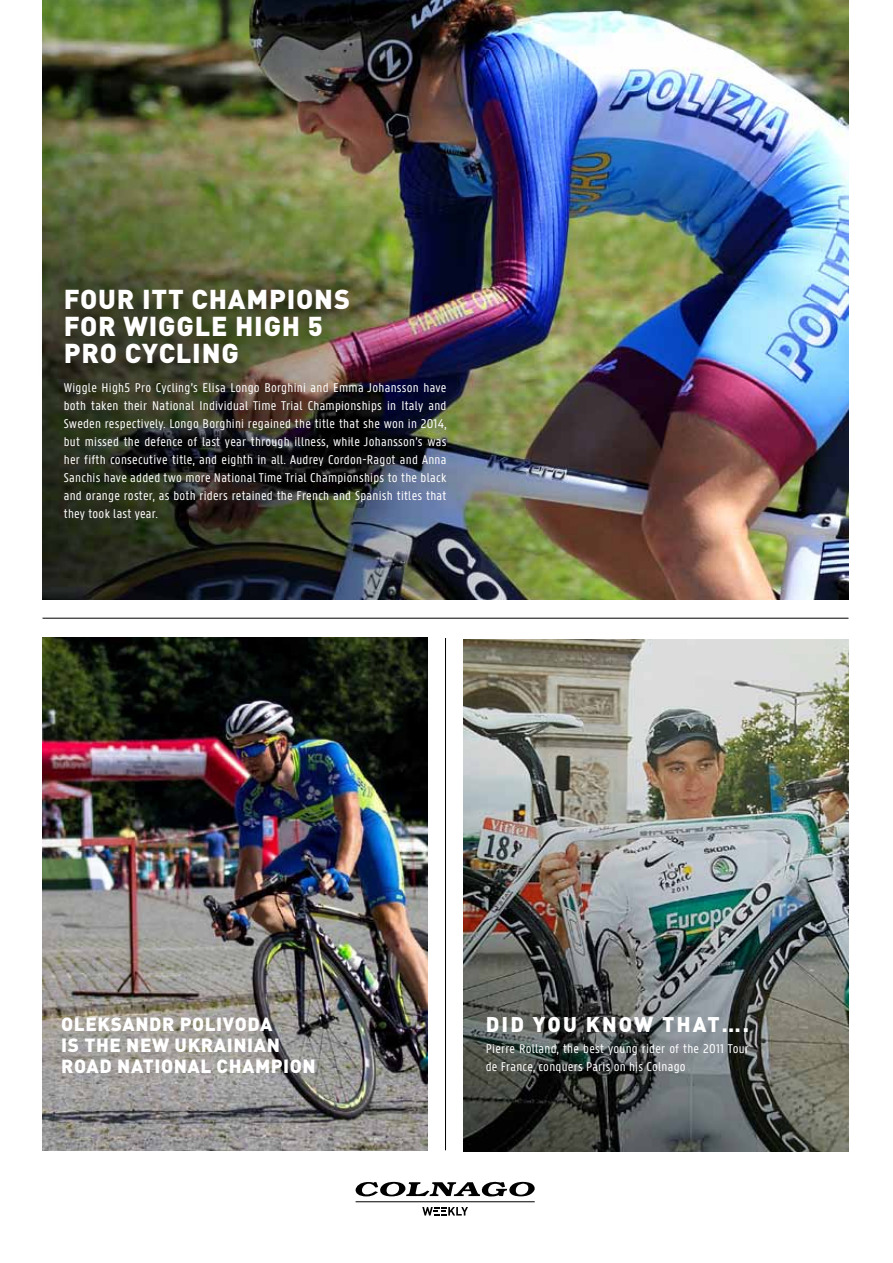
<style>
.page{position:relative;width:893px;height:1263px;background:#fff}
.page>*{position:absolute;margin:0;border:0;box-sizing:border-box;transform-origin:0 0}
.t1{font:900 27px/27px "DIN";letter-spacing:.03em;color:#fff}
.t2{font:900 21px "DIN";letter-spacing:.1em;color:#fff}
.t3{font:900 18.9px/21px "DIN";letter-spacing:.03em;color:#fff}
.t4{font:13.5px/18px "Panno Text CA";letter-spacing:.02em;color:#fff}
</style>
<div class="page">
<hr style="left:356px;top:1201px;width:179px;height:1px;background:#000">
<svg style="left:355px;top:1181px;width:180px;height:15px"></svg>
<svg style="left:422px;top:1207px;width:46px;height:8px"></svg>
<img style="left:43px;top:0;width:805px;height:600px">
<img style="left:43px;top:638px;width:384px;height:512px">
<img style="left:464px;top:639px;width:384px;height:512px">
<div style="left:35px;top:260px;width:339px;height:129px;background:#000;opacity:.75"></div>
<hr style="left:43px;top:618px;width:805px;height:1px;background:#000">
<hr style="left:445px;top:638px;width:1px;height:512px;background:#000">
<h1 class="t1" style="left:64px;top:284px;width:93px">FOUR ITT</h1>
<h1 class="t1" style="left:64px;top:284px;width:288px;text-indent:128px">CHAMPIONS<br>FOR WIGGLE HIGH 5<br>PRO CYCLING</h1>
<p class="t4" style="left:64px;top:379px;width:384px;text-align:justify">Wiggle High5 Pro Cycling’s Elisa Longo Borghini and Emma Johansson have both taken their National Individual Time Trial Championships in Italy and Sweden respectively. Longo Borghini regained the title that she won in 2014, but missed the defence of last year through illness, while Johansson’s was her fifth consecutive title, and eighth in all. Audrey Cordon-Ragot and Anna Sanchis have added two more National Time Trial Championships to the black and orange roster, as both riders retained the French and Spanish titles that they took last year.</p>
<h3 class="t3" style="left:61px;top:1012px;width:253px">OLEKSANDR POLIVODA<br>IS THE NEW UKRAINIAN<br>ROAD NATIONAL CHAMPION</h3>
<h2 class="t2" style="left:486px;top:1011px;width:265px">DID YOU KNOW THAT….</h2>
<p class="t4" style="left:486px;top:1040px;width:265px">Pierre Rolland, the best young rider of the 2011 Tour de France, conquers Paris on his Colnago</p>
</div>
